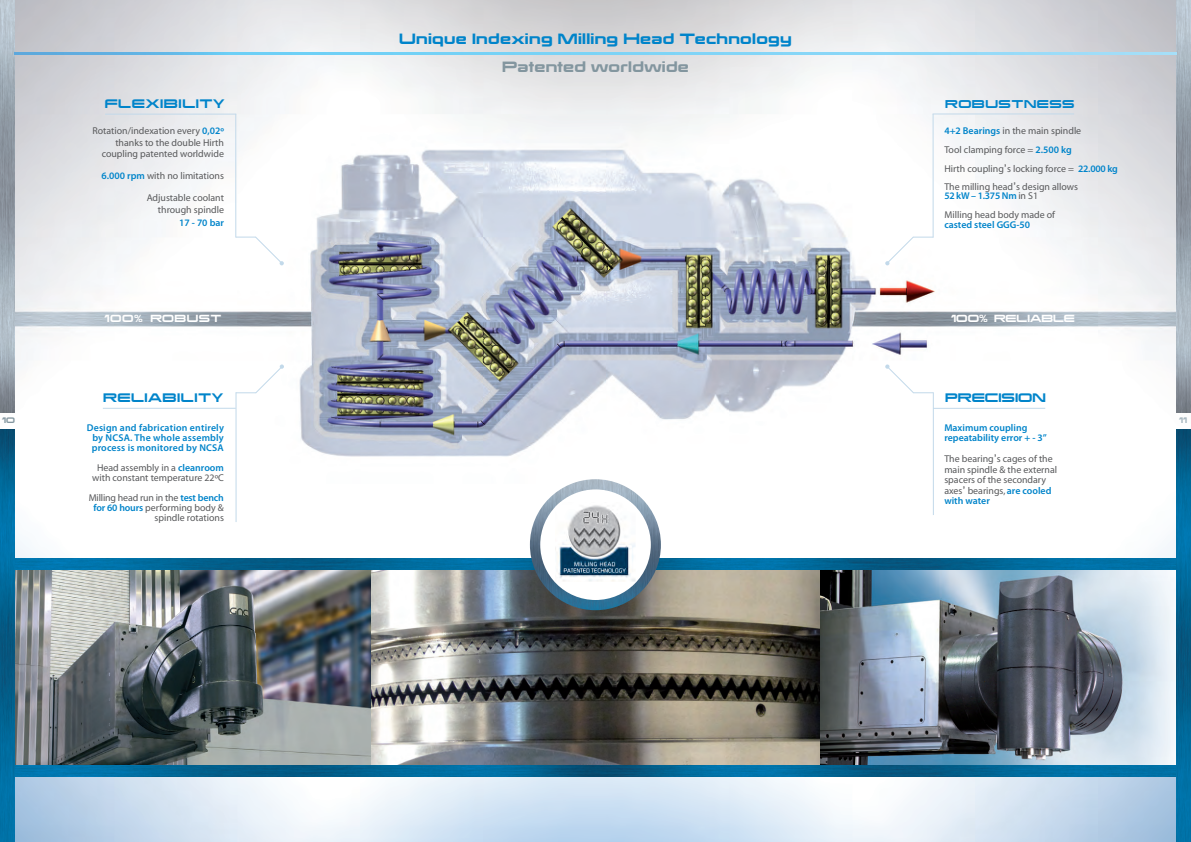
<style>
.page{position:relative;width:1191px;height:842px;background:#fff}
.page>*{position:absolute;margin:0;border:0;box-sizing:border-box;transform-origin:0 0}
.t1{font:13px "Korataki";letter-spacing:.025em;color:#0084ca}
.t2{font:13px "Korataki";letter-spacing:.025em;color:#83969f}
.t3{font:10.8px "Korataki";letter-spacing:.05em;color:#0084ca}
.t4{font:10.8px "Korataki";color:#0084ca}
.t5{font:9.9px/18.8px "Myriad";color:#57585a;text-align:right}
.t6{font:600 9.9px/10px "Myriad Pro";letter-spacing:.01em;color:#0084ca;text-align:center}
.t7{font:9.9px "Korataki";letter-spacing:.05em;color:#0084ca}
.t8{font:9px "Korataki";color:#fff}
.t9{font:9px "Korataki";letter-spacing:.05em;color:#fff}
.t10{font:7px "Korataki";color:#83969f}
.t11{font:7px "Korataki";color:#a3b3bc}
.s1{font-family:"Myriad Pro";font-weight:600;color:#0084ca}
.s2{font-family:"Lucida Grande"}
.s3{font-family:"Myriad";font-weight:400;color:#57585a}
</style>
<div class="page">
<img style="left:0;top:0;width:1191px;height:842px">
<img style="left:14px;top:570px;width:357px;height:195px">
<svg style="left:819px;top:570px;width:357px;height:195px;background:#7e8995"></svg>
<img style="left:371px;top:570px;width:448px;height:195px">
<img style="left:14px;top:558px;width:1162px;height:12px">
<img style="left:14px;top:765px;width:1162px;height:12px">
<img style="left:0;top:429px;width:14px;height:413px">
<img style="left:0;top:0;width:14px;height:412px">
<img style="left:1176px;top:429px;width:15px;height:413px">
<img style="left:1176px;top:0;width:15px;height:412px">
<svg style="left:229px;top:52px;width:947px;height:3px;background:#83d5f6"></svg>
<svg style="left:14px;top:52px;width:215px;height:3px"></svg>
<hr style="left:235px;top:114px;width:1px;height:123px;background:#c2d9ea">
<hr style="left:105px;top:114px;width:131px;height:1px;background:#c2d9ea">
<hr style="left:103px;top:408px;width:133px;height:1px;background:#c2d9ea">
<hr style="left:932px;top:114px;width:1px;height:123px;background:#c2d9ea">
<hr style="left:932px;top:113px;width:142px;height:1px;background:#c2d9ea">
<hr style="left:933px;top:408px;width:112px;height:1px;background:#c2d9ea">
<svg style="left:236px;top:236px;width:48px;height:29px"></svg>
<svg style="left:885px;top:235px;width:48px;height:30px"></svg>
<hr style="left:932px;top:392px;width:2px;height:123px;background:#c2d9ea">
<hr style="left:235px;top:392px;width:1px;height:130px;background:#c2d9ea">
<svg style="left:885px;top:364px;width:48px;height:30px"></svg>
<svg style="left:236px;top:364px;width:48px;height:30px"></svg>
<img style="left:530px;top:479px;width:131px;height:131px;border-radius:50%">
<div style="left:540px;top:489px;width:111px;height:111px;background:#fff;border-radius:50%"></div>
<img style="left:555px;top:502px;width:80px;height:79px">
<p class="t10" style="left:2px;top:417px;width:14px">10</p>
<p class="t3" style="left:105px;top:100px;width:121px">FLEXIBILITY</p>
<p class="t5" style="left:92px;top:126px;width:133px;line-height:11.7px">Rotation/indexation every <span class="s1">0,02º </span>thanks to the double Hirth coupling patented worldwide</p>
<p class="t5" style="left:102px;top:167px;width:124px"><span class="s1">6.000 rpm</span> with no limitations</p>
<p class="t5" style="left:147px;top:193px;width:79px;line-height:11.7px">Adjustable coolant through spindle</p>
<p class="t6" style="left:179px;top:219px;width:46px">17 - 70 bar</p>
<h1 class="t1" style="left:399px;top:33px;width:394px">Unique Indexing Milling Head Technology</h1>
<h1 class="t2" style="left:502px;top:61px;width:188px">Patented worldwide</h1>
<p class="t7" style="left:945px;top:100px;width:131px">ROBUSTNESS</p>
<p class="t5" style="left:944px;top:122px;width:175px;text-align:left"><span class="s1">4+2 Bearings</span> in the main spindle<br>Tool clamping force = <span class="s1">2.500 kg<br></span>Hirth coupling<span class="s2">’</span>s locking force = <span class="s1">22.000 kg </span>The milling head<span class="s2">’</span>s design allows</p>
<p class="t6" style="left:944px;top:192px;width:95px">52 kW – 1.375 Nm <span class="s3">in S1</span></p>
<p class="t5" style="left:944px;top:206px;width:112px">Milling head body made of</p>
<p class="t6" style="left:944px;top:221px;width:87px">casted steel GGG-50</p>
<p class="t9" style="left:105px;top:315px;width:118px">100% ROBUST</p>
<p class="t8" style="left:951px;top:315px;width:125px">100% RELIABLE</p>
<p class="t3" style="left:103px;top:393px;width:122px">RELIABILITY</p>
<p class="t6" style="left:87px;top:423px;width:139px">Design and fabrication entirely by NCSA. The whole assembly process is monitored by NCSA</p>
<p class="t5" style="left:92px;top:464px;width:133px;line-height:10px;text-align:center">Head assembly in a <span class="s1">cleanroom </span>with constant temperature 22ºC</p>
<p class="t5" style="left:89px;top:494px;width:137px;line-height:10px">Milling head run in the <span class="s1">test bench for 60 hours</span> performing body &amp; spindle rotations</p>
<p class="t4" style="left:945px;top:393px;width:102px">PRECISION</p>
<p class="t6" style="left:944px;top:423px;width:104px;line-height:10.5px;text-align:left">Maximum coupling repeatability error + - 3”</p>
<p class="t5" style="left:944px;top:454px;width:114px;line-height:10.5px;text-align:left">The bearing<span class="s2">’</span>s cages of the main spindle &amp; the external spacers of the secondary axes<span class="s2">’</span> bearings, <span class="s1">are cooled</span></p>
<p class="t6" style="left:944px;top:497px;width:47px">with water</p>
<p class="t11" style="left:1179px;top:417px;width:10px">11</p>
</div>
